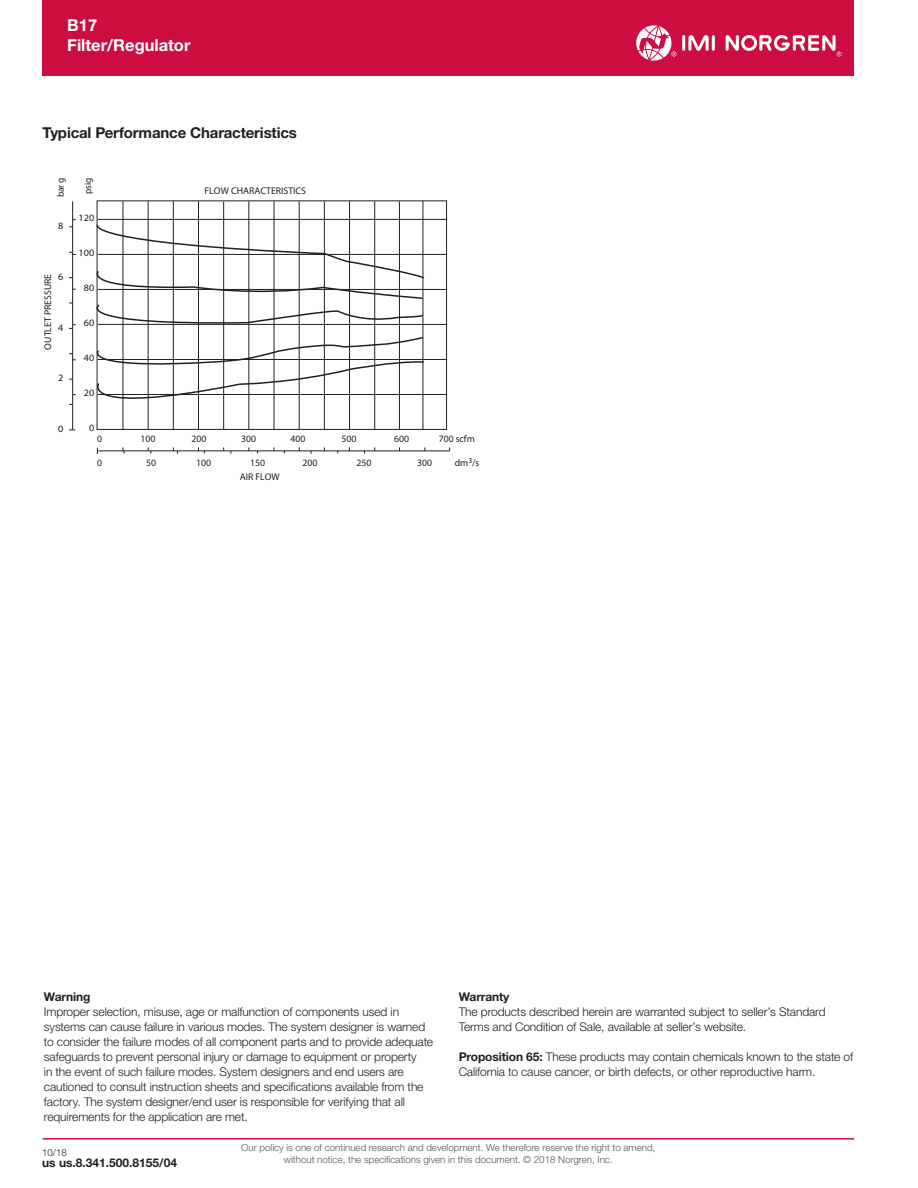
<style>
.page{position:relative;width:918px;height:1188px;background:#fff}
.page>*{position:absolute;margin:0;border:0;box-sizing:border-box;transform-origin:0 0}
.t1{font:700 16.5px/19.5px "Helvetica Neue LTW1 G";color:#fff}
.t2{font:700 15px "Helvetica Neue LTW1 G";letter-spacing:-.01em;color:#231f20}
.t3{font:300 12px/15px "Helvetica Neue LTW1 G";letter-spacing:-.01em;color:#231f20}
.t4{font:700 12px "Helvetica Neue LTW1 G";letter-spacing:-.01em;color:#231f20}
.t5{font:300 9.75px/11.2px "Helvetica Neue LTW1 G";color:#54555a;text-align:center}
.t6{font:9.75px "Myriad Pro";color:#231f20}
.t7{font:9.75px "Myriad Pro";color:#231f20;scale:1.05 1}
.t8{font:9.75px "Myriad Pro";color:#231f20;scale:.96 1}
.t9{font:300 9.75px "Helvetica Neue LTW1 G";color:#231f20}
.s1{font-weight:700}
</style>
<div class="page">
<div style="left:43px;top:0;width:811px;height:76px;background:#cd0d40"></div>
<hr style="left:682px;top:35px;width:3px;height:16px;background:#fff;border-radius:2px">
<hr style="left:712px;top:35px;width:3px;height:16px;background:#fff;border-radius:2px">
<svg style="left:688px;top:35px;width:21px;height:16px"></svg>
<svg style="left:726px;top:35px;width:116px;height:21px"></svg>
<svg style="left:636px;top:25px;width:40px;height:36px"></svg>
<hr style="left:43px;top:1138px;width:811px;height:2px;background:#cd0d40">
<hr style="left:98px;top:254px;width:349px;height:1px;background:#231f20">
<hr style="left:98px;top:289px;width:349px;height:1px;background:#231f20">
<hr style="left:98px;top:324px;width:349px;height:1px;background:#231f20">
<hr style="left:98px;top:359px;width:349px;height:1px;background:#231f20">
<hr style="left:98px;top:219px;width:349px;height:1px;background:#231f20">
<hr style="left:98px;top:394px;width:349px;height:1px;background:#231f20">
<hr style="left:374px;top:201px;width:1px;height:229px;background:#231f20">
<hr style="left:349px;top:201px;width:1px;height:229px;background:#231f20">
<hr style="left:324px;top:201px;width:1px;height:229px;background:#231f20">
<hr style="left:299px;top:201px;width:1px;height:229px;background:#231f20">
<hr style="left:399px;top:201px;width:1px;height:229px;background:#231f20">
<hr style="left:274px;top:201px;width:1px;height:229px;background:#231f20">
<hr style="left:249px;top:201px;width:1px;height:229px;background:#231f20">
<hr style="left:223px;top:201px;width:1px;height:229px;background:#231f20">
<hr style="left:198px;top:201px;width:1px;height:229px;background:#231f20">
<hr style="left:173px;top:201px;width:1px;height:229px;background:#231f20">
<hr style="left:148px;top:201px;width:1px;height:229px;background:#231f20">
<hr style="left:123px;top:201px;width:1px;height:229px;background:#231f20">
<div style="left:97px;top:200px;width:350px;height:230px;border:1px solid #231f20"></div>
<hr style="left:72px;top:201px;width:1px;height:229px;background:#231f20">
<hr style="left:98px;top:451px;width:352px;height:1px;background:#231f20">
<svg style="left:148px;top:447px;width:4px;height:7px"></svg>
<svg style="left:198px;top:447px;width:7px;height:7px"></svg>
<svg style="left:173px;top:447px;width:5px;height:7px"></svg>
<hr style="left:423px;top:201px;width:1px;height:228px;background:#231f20">
<svg style="left:69px;top:219px;width:356px;height:110px"></svg>
<svg style="left:69px;top:336px;width:355px;height:80px"></svg>
<h1 class="t1" style="left:67px;top:16px;width:125px">B17<br>Filter/Regulator</h1>
<p class="t2" style="left:43px;top:123px;width:256px">Typical Performance Characteristics</p>
<p class="t8" style="left:54px;top:197px;width:22px;rotate:-90deg">bar g</p>
<p class="t7" style="left:58px;top:220px;width:6px">8</p>
<p class="t7" style="left:58px;top:271px;width:6px">6</p>
<p class="t6" style="left:42px;top:350px;width:77px;rotate:-90deg">OUTLET PRESSURE</p>
<p class="t7" style="left:58px;top:321px;width:6px">4</p>
<p class="t7" style="left:58px;top:372px;width:6px">2</p>
<p class="t7" style="left:58px;top:423px;width:6px">0</p>
<p class="t8" style="left:82px;top:194px;width:19px;rotate:-90deg">psig</p>
<p class="t7" style="left:79px;top:212px;width:16px">120</p>
<p class="t7" style="left:79px;top:247px;width:16px">100</p>
<p class="t7" style="left:84px;top:282px;width:11px">80</p>
<p class="t7" style="left:84px;top:317px;width:11px">60</p>
<p class="t7" style="left:84px;top:352px;width:11px">40</p>
<p class="t7" style="left:84px;top:387px;width:11px">20</p>
<p class="t7" style="left:89px;top:422px;width:6px">0</p>
<p class="t6" style="left:204px;top:185px;width:103px">FLOW CHARACTERISTICS</p>
<p class="t6" style="left:97px;top:433px;width:7px">0</p>
<p class="t6" style="left:141px;top:433px;width:17px">100</p>
<p class="t6" style="left:192px;top:433px;width:17px">200</p>
<p class="t6" style="left:241px;top:433px;width:17px">300</p>
<p class="t6" style="left:291px;top:433px;width:17px">400</p>
<p class="t6" style="left:342px;top:433px;width:17px">500</p>
<p class="t6" style="left:394px;top:433px;width:17px">600</p>
<p class="t6" style="left:439px;top:433px;width:38px">700 scfm</p>
<p class="t6" style="left:97px;top:456px;width:7px">0</p>
<p class="t6" style="left:146px;top:456px;width:12px">50</p>
<p class="t6" style="left:196px;top:456px;width:17px">100</p>
<p class="t6" style="left:250px;top:456px;width:17px">150</p>
<p class="t6" style="left:303px;top:456px;width:17px">200</p>
<p class="t6" style="left:357px;top:456px;width:17px">250</p>
<p class="t6" style="left:417px;top:456px;width:17px">300</p>
<p class="t6" style="left:455px;top:456px;width:26px">dm<sup>3</sup>/s</p>
<p class="t6" style="left:240px;top:471px;width:41px">AIR FLOW</p>
<p class="t4" style="left:44px;top:990px;width:48px">Warning</p>
<p class="t3" style="left:44px;top:1005px;width:391px">Improper selection, misuse, age or malfunction of components used in systems can cause failure in various modes. The system designer is warned to consider the failure modes of all component parts and to provide adequate safeguards to prevent personal injury or damage to equipment or property<br>in the event of such failure modes. System designers and end users are cautioned to consult instruction sheets and specifications available from the factory. The system designer/end user is responsible for verifying that all requirements for the application are met.</p>
<p class="t4" style="left:459px;top:990px;width:52px">Warranty</p>
<p class="t3" style="left:459px;top:1005px;width:368px">The products described herein are warranted subject to seller’s Standard<br>Terms and Condition of Sale, available at seller’s website.</p>
<p class="t3" style="left:459px;top:1050px;width:396px"><span class="s1">Proposition 65:</span> These products may contain chemicals known to the state of<br>California to cause cancer, or birth defects, or other reproductive harm.</p>
<p class="t9" style="left:42px;top:1146px;width:26px">10/18</p>
<p class="t4" style="left:42px;top:1155px;width:136px">us us.8.341.500.8155/04</p>
<p class="t5" style="left:241px;top:1142px;width:416px">Our policy is one of continued research and development. We therefore reserve the right to amend, without notice, the specifications given in this document. © 2018 Norgren, Inc.</p>
</div>
